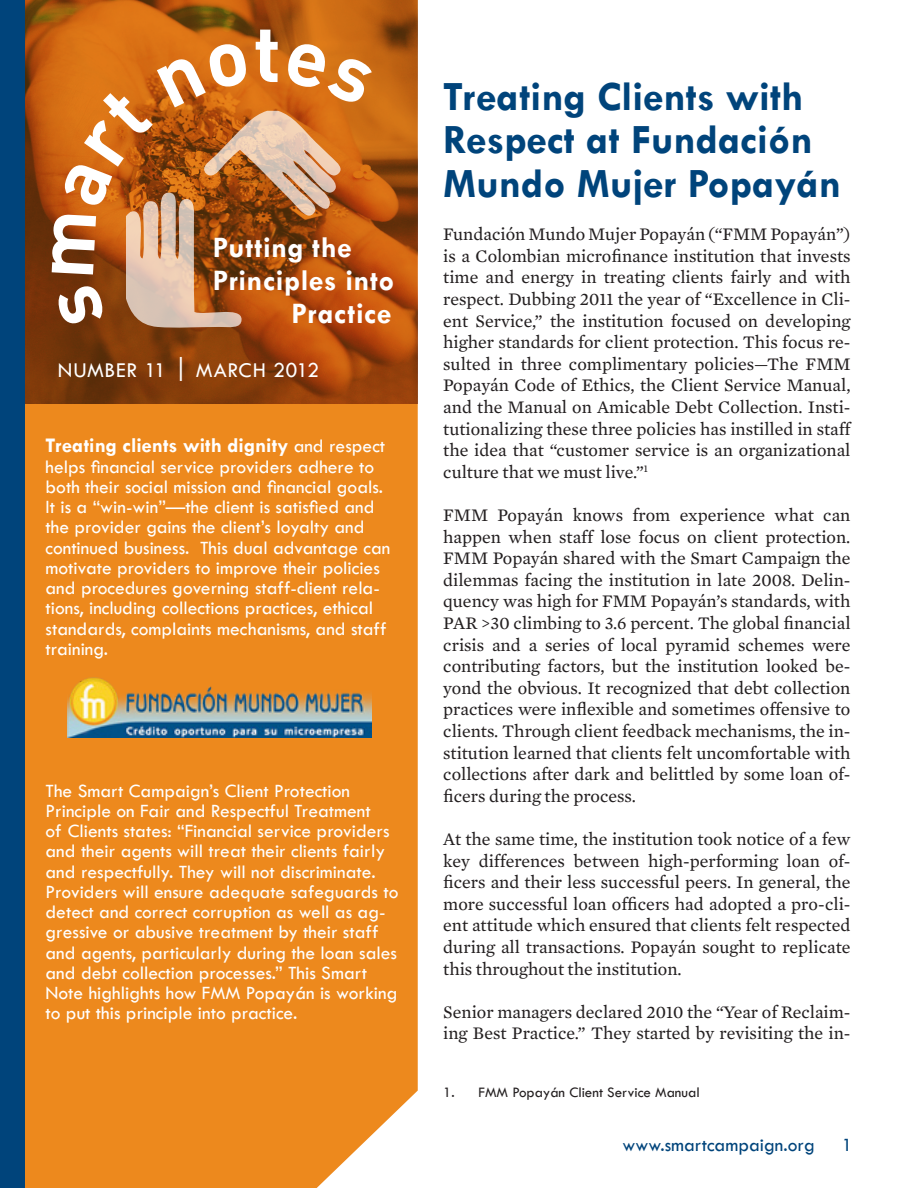
<style>
.page{position:relative;width:918px;height:1188px;background:#fff}
.page>*{position:absolute;margin:0;border:0;box-sizing:border-box;transform-origin:0 0}
.maintitle{font:700 42px/43.5px "Tw Cen";color:#00447b}
.t1{font:700 30px "Tw Cen";letter-spacing:.02em;color:#fff}
.t2{font:21.9px "Tw Cen";letter-spacing:.02em;color:#fff}
.white_sanserif{font:700 21px "Tw Cen";color:#fff}
.white_sanserif-2{font:19.5px/20.2px "Tw Cen";color:#fff}
.by{font:19.5px "Tw Cen";color:#00447b}
.bodytext{font:18px/21.6px "Mercury Text G2";color:#231f20;text-align:justify}
.footnote{font:15px "Tw Cen";color:#231f20}
.s1{font-size:28.5px}
.s2{font-weight:400;font-size:19.5px}
</style>
<div class="page">
<svg style="left:24px;top:0;width:394px;height:1188px;background:#dd7e1d"></svg>
<div style="left:0;top:0;width:24px;height:1188px;background:#00447b"></div>
<svg style="left:52px;top:30px;width:320px;height:295px"></svg>
<svg style="left:126px;top:111px;width:215px;height:218px;background:#b77343"></svg>
<img style="left:68px;top:671px;width:303px;height:67px">
<p class="t1" style="left:213px;top:230px;width:141px">Putting the</p>
<p class="t1" style="left:213px;top:263px;width:183px">Principles into</p>
<p class="t1" style="left:292px;top:296px;width:102px">Practice</p>
<p class="t2" style="left:58px;top:357px;width:263px">NUMBER 11 <span class="s1">|</span> MARCH 2012</p>
<p class="white_sanserif" style="left:46px;top:433px;width:341px">Treating clients with dignity <span class="s2">and respect</span></p>
<p class="white_sanserif-2" style="left:46px;top:456px;width:346px">helps financial service providers adhere to both their social mission and financial goals.<br>It is a “win-win”—the client is satisfied and the provider gains the client’s loyalty and continued business. This dual advantage can motivate providers to improve their policies and procedures governing staff-client rela&shy;tions, including collections practices, ethical standards, complaints mechanisms, and staff training.</p>
<p class="white_sanserif-2" style="left:46px;top:780px;width:354px">The Smart Campaign’s Client Protection Principle on Fair and Respectful Treatment<br>of Clients states: “Financial service providers and their agents will treat their clients fairly and respectfully. They will not discriminate.<br>Providers will ensure adequate safeguards to detect and correct corruption as well as ag&shy;gressive or abusive treatment by their staff and agents, particularly during the loan sales and debt collection processes.” This Smart Note highlights how FMM Popayán is working to put this principle into practice.</p>
<p class="maintitle" style="left:443px;top:74px;width:399px">Treating Clients with<br>Respect at Fundación<br>Mundo Mujer Popayán</p>
<p class="bodytext" style="left:443px;top:223px;width:409px">Fundación Mundo Mujer Popayán (“FMM Popayán”) is a Colombian microfinance institution that invests time and energy in treating clients fairly and with respect. Dubbing 2011 the year of “Excellence in Cli&shy;ent Service,” the institution focused on developing higher standards for client protection. This focus re&shy;sulted in three complimentary policies—The FMM Popayán Code of Ethics, the Client Service Manual, and the Manual on Amicable Debt Collection. Insti&shy;tutionalizing these three policies has instilled in staff the idea that “customer service is an organizational culture that we must live.”<sup>1</sup></p>
<p class="bodytext" style="left:443px;top:504px;width:409px">FMM Popayán knows from experience what can happen when staff lose focus on client protection.<br>FMM Popayán shared with the Smart Campaign the dilemmas facing the institution in late 2008. Delin&shy;quency was high for FMM Popayán’s standards, with PAR &gt;30 climbing to 3.6 percent. The global financial crisis and a series of local pyramid schemes were contributing factors, but the institution looked be&shy;yond the obvious. It recognized that debt collection practices were inflexible and sometimes offensive to clients. Through client feedback mechanisms, the in&shy;stitution learned that clients felt uncomfortable with collections after dark and belittled by some loan of&shy;ficers during the process.</p>
<p class="bodytext" style="left:443px;top:828px;width:409px">At the same time, the institution took notice of a few key differences between high-performing loan of&shy;ficers and their less successful peers. In general, the more successful loan officers had adopted a pro-cli&shy;ent attitude which ensured that clients felt respected during all transactions. Popayán sought to replicate this throughout the institution.</p>
<p class="bodytext" style="left:443px;top:1001px;width:409px">Senior managers declared 2010 the “Year of Reclaim&shy;ing Best Practice.” They started by revisiting the in-</p>
<p class="footnote" style="left:443px;top:1083px;width:258px">1. FMM Popayán Client Service Manual</p>
<p class="by" style="left:623px;top:1134px;width:194px">www.smartcampaign.org</p>
<p class="by" style="left:842px;top:1134px;width:12px">1</p>
</div>
